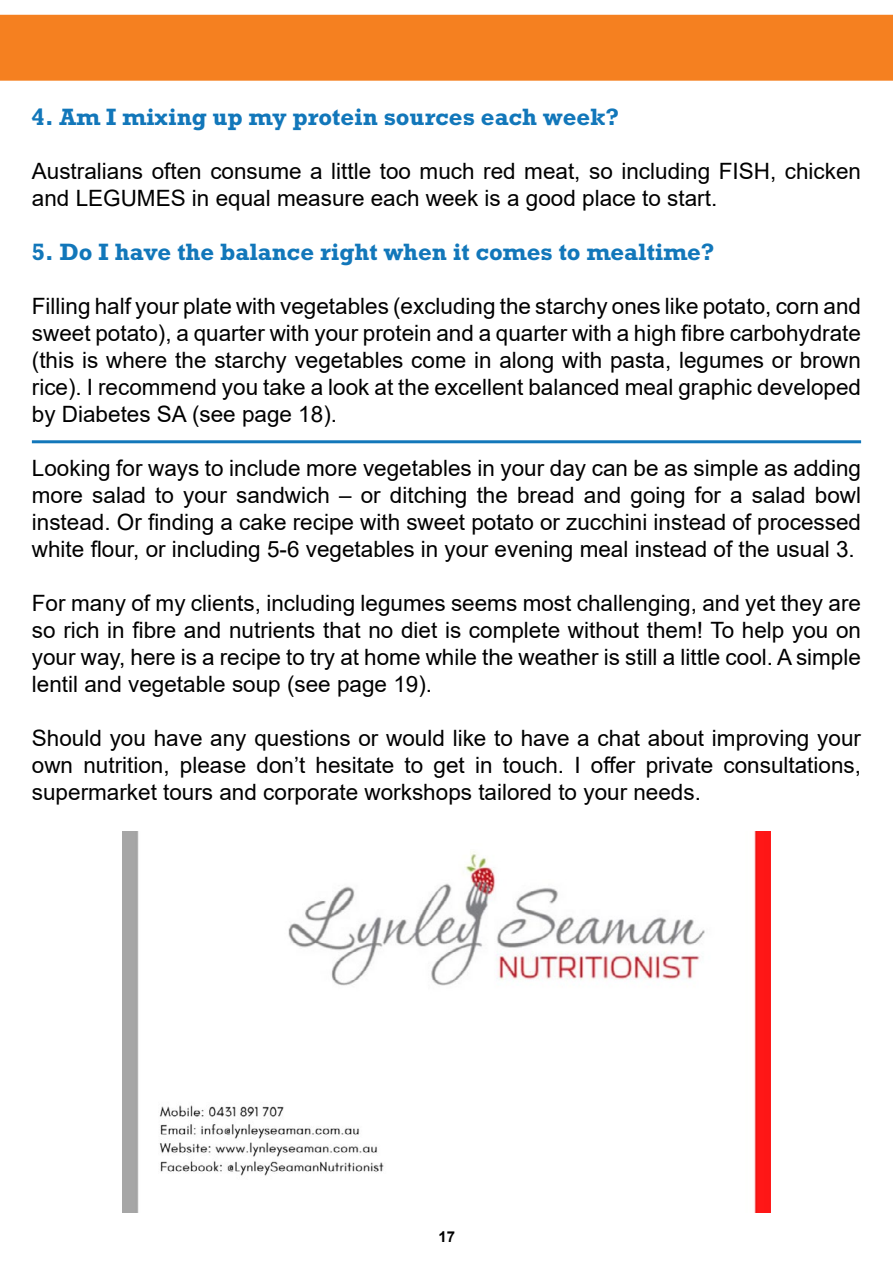
<style>
.page{position:relative;width:893px;height:1263px;background:#fff}
.page>*{position:absolute;margin:0;border:0;box-sizing:border-box;transform-origin:0 0}
.t1{font:700 24px "Rockwell Std";color:#1277ba}
.t2{font:22.5px/27px "Arial";color:#000;text-align:justify}
.t3{font:700 15px "Arial";color:#000}
</style>
<div class="page">
<div style="left:0;top:15px;width:893px;height:66px;background:#f58020"></div>
<hr style="left:32px;top:440px;width:829px;height:3px;background:#1277ba">
<img style="left:122px;top:831px;width:648px;height:381px">
<p class="t1" style="left:32px;top:102px;width:589px">4. Am I mixing up my protein sources each week?</p>
<p class="t2" style="left:32px;top:157px;width:831px">Australians often consume a little too much red meat, so including FISH, chicken and LEGUMES in equal measure each week is a good place to start.</p>
<p class="t1" style="left:32px;top:237px;width:684px">5. Do I have the balance right when it comes to mealtime?</p>
<p class="t2" style="left:32px;top:292px;width:831px">Filling half your plate with vegetables (excluding the starchy ones like potato, corn and sweet potato), a quarter with your protein and a quarter with a high fibre carbohydrate (this is where the starchy vegetables come in along with pasta, legumes or brown rice). I recommend you take a look at the excellent balanced meal graphic developed by Diabetes SA (see page 18).</p>
<p class="t2" style="left:32px;top:454px;width:831px">Looking for ways to include more vegetables in your day can be as simple as adding more salad to your sandwich – or ditching the bread and going for a salad bowl instead. Or finding a cake recipe with sweet potato or zucchini instead of processed white flour, or including 5-6 vegetables in your evening meal instead of the usual 3.</p>
<p class="t2" style="left:32px;top:589px;width:831px">For many of my clients, including legumes seems most challenging, and yet they are so rich in fibre and nutrients that no diet is complete without them! To help you on your way, here is a recipe to try at home while the weather is still a little cool. A simple lentil and vegetable soup (see page 19).</p>
<p class="t2" style="left:32px;top:724px;width:831px">Should you have any questions or would like to have a chat about improving your own nutrition, please don’t hesitate to get in touch. I offer private consultations, supermarket tours and corporate workshops tailored to your needs.</p>
<p class="t3" style="left:438px;top:1226px;width:18px">17</p>
</div>
